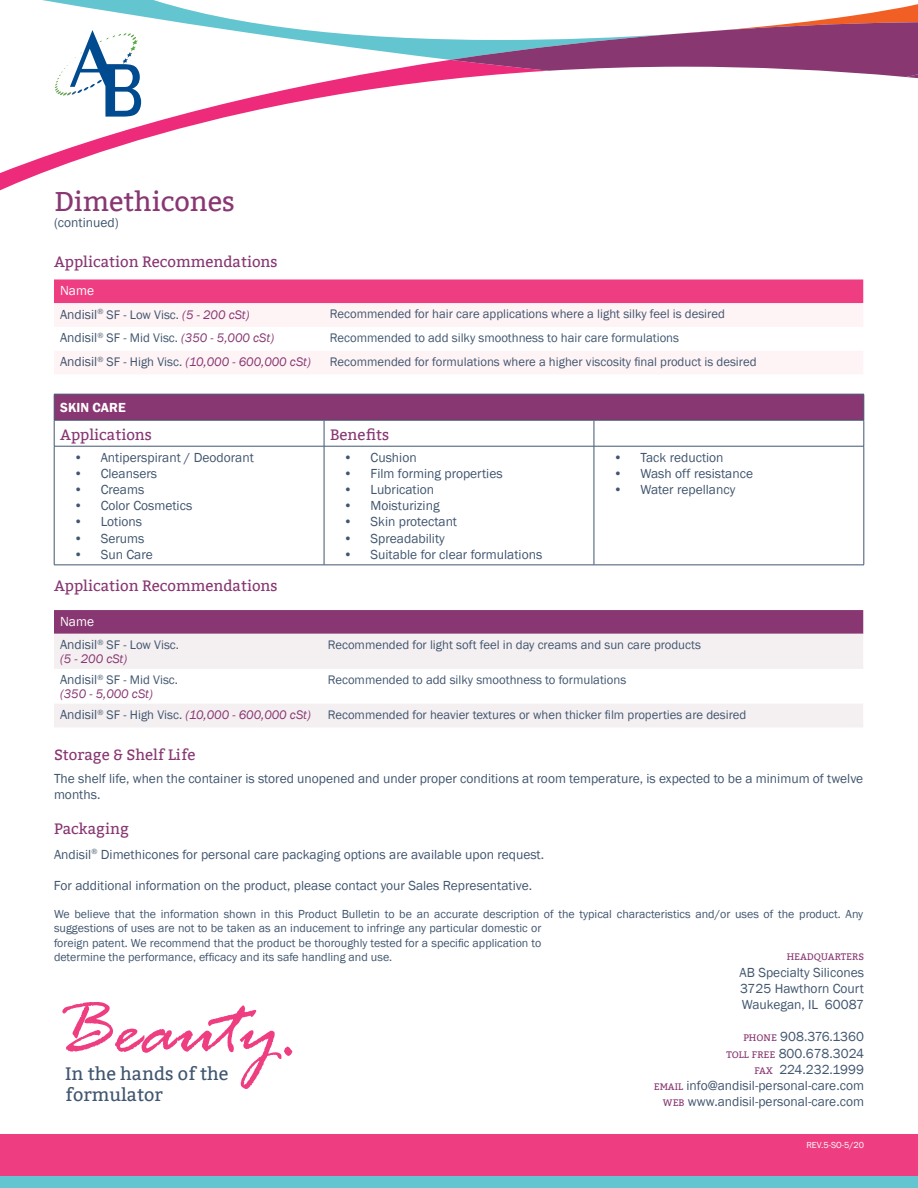
<style>
.page{position:relative;width:918px;height:1188px;background:#fff}
.page>*{position:absolute;margin:0;border:0;box-sizing:border-box;transform-origin:0 0}
.t1{font:italic 84px "Rage";color:#ee3e81}
.t2{font:27px "Bitter";color:#883772}
.t3{font:18px/21.6px "Bitter";color:#41566f}
.t4{font:15px "Bitter";color:#883772}
.t5{font:13.5px/16.2px "Franklin Gothic";color:#41566f;text-align:justify}
.t6{font:13.5px "Franklin Gothic";color:#fff}
.t7{font:600 13.5px "Franklin Gothic";color:#fff}
.t8{font:12.75px/13.5px "Franklin Gothic";color:#41566f}
.t9{font:italic 12.75px/13.5px "Franklin Gothic";color:#883772}
.t10{font:12px/14.4px "Franklin Gothic";color:#41566f}
.t11{font:9.45px "Bitter";color:#883772}
.t12{font:9px "Franklin Gothic";color:#fff}
.s1{font-size:13.5px}
.s2{font-style:italic;color:#883772}
.s3{font-style:normal;font-size:13.5px;color:#41566f}
.s4{font-style:normal;color:#41566f}
.s5{font-family:"Bitter";font-size:9.45px;color:#883772}
</style>
<div class="page">
<svg style="left:0;top:117px;width:226px;height:74px"></svg>
<svg style="left:42px;top:0;width:876px;height:117px"></svg>
<div style="left:0;top:1134px;width:918px;height:42px;background:#ee3e81"></div>
<div style="left:0;top:1176px;width:918px;height:12px;background:#62c5d0"></div>
<div style="left:54px;top:279px;width:809px;height:24px;background:#ee3e81"></div>
<svg style="left:54px;top:303px;width:809px;height:71px;fill:#fef3f5"></svg>
<hr style="left:54px;top:446px;width:270px;height:1px;background:#41566f">
<hr style="left:54px;top:446px;width:1px;height:119px;background:#41566f">
<hr style="left:324px;top:446px;width:270px;height:1px;background:#41566f">
<hr style="left:594px;top:446px;width:270px;height:1px;background:#41566f">
<hr style="left:54px;top:565px;width:270px;height:1px;background:#41566f">
<svg style="left:54px;top:394px;width:811px;height:52px"></svg>
<hr style="left:324px;top:446px;width:1px;height:119px;background:#41566f">
<hr style="left:594px;top:446px;width:1px;height:119px;background:#41566f">
<hr style="left:864px;top:446px;width:1px;height:119px;background:#41566f">
<hr style="left:324px;top:565px;width:270px;height:1px;background:#41566f">
<hr style="left:594px;top:565px;width:270px;height:1px;background:#41566f">
<svg style="left:54px;top:610px;width:809px;height:24px;background:#893a74"></svg>
<svg style="left:54px;top:634px;width:809px;height:93px;fill:#f4eff1"></svg>
<h2 class="t2" style="left:54px;top:186px;width:182px">Dimethicones</h2>
<p class="t5" style="left:54px;top:215px;width:66px">(continued)</p>
<p class="t4" style="left:54px;top:253px;width:225px">Application Recommendations</p>
<p class="t6" style="left:60px;top:282px;width:36px">Name</p>
<p class="t8" style="left:60px;top:308px;width:191px"><span class="s1">Andisil</span><sup>®</sup> SF - Low Visc. <span class="s2">(5 - 200 cSt)</span></p>
<p class="t8" style="left:330px;top:307px;width:396px">Recommended for hair care applications where a light silky feel is desired</p>
<p class="t9" style="left:60px;top:332px;width:216px"><span class="s3">Andisil</span><sup>®</sup> <span class="s4">SF - Mid Visc.</span> (350 - 5,000 cSt)</p>
<p class="t8" style="left:330px;top:331px;width:351px">Recommended to add silky smoothness to hair care formulations</p>
<p class="t9" style="left:60px;top:355px;width:252px"><span class="s3">Andisil</span><sup>®</sup> <span class="s4">SF - High Visc.</span> (10,000 - 600,000 cSt)</p>
<p class="t8" style="left:330px;top:355px;width:428px">Recommended for formulations where a higher viscosity final product is desired</p>
<p class="t7" style="left:60px;top:399px;width:67px">SKIN CARE</p>
<p class="t4" style="left:60px;top:426px;width:93px">Applications</p>
<p class="t4" style="left:330px;top:426px;width:61px">Benefits</p>
<p class="t5" style="left:74px;top:449px;width:182px">• Antiperspirant / Deodorant</p>
<p class="t5" style="left:74px;top:466px;width:85px">• Cleansers</p>
<p class="t5" style="left:74px;top:482px;width:72px">• Creams</p>
<p class="t5" style="left:74px;top:498px;width:120px">• Color Cosmetics</p>
<p class="t5" style="left:74px;top:514px;width:70px">• Lotions</p>
<p class="t5" style="left:74px;top:530px;width:72px">• Serums</p>
<p class="t5" style="left:74px;top:547px;width:81px">• Sun Care</p>
<p class="t5" style="left:344px;top:449px;width:75px">• Cushion</p>
<p class="t5" style="left:344px;top:466px;width:161px">• Film forming properties</p>
<p class="t5" style="left:344px;top:482px;width:92px">• Lubrication</p>
<p class="t5" style="left:344px;top:498px;width:98px">• Moisturizing</p>
<p class="t5" style="left:344px;top:514px;width:115px">• Skin protectant</p>
<p class="t5" style="left:344px;top:530px;width:103px">• Spreadability</p>
<p class="t5" style="left:344px;top:547px;width:200px">• Suitable for clear formulations</p>
<p class="t5" style="left:613px;top:449px;width:112px">• Tack reduction</p>
<p class="t5" style="left:613px;top:466px;width:141px">• Wash off resistance</p>
<p class="t5" style="left:613px;top:482px;width:123px">• Water repellancy</p>
<p class="t4" style="left:54px;top:577px;width:225px">Application Recommendations</p>
<p class="t6" style="left:60px;top:613px;width:36px">Name</p>
<p class="t8" style="left:60px;top:639px;width:121px"><span class="s1">Andisil</span><sup>®</sup> SF - Low Visc. <span class="s2">(5 - 200 cSt)</span></p>
<p class="t8" style="left:328px;top:638px;width:375px">Recommended for light soft feel in day creams and sun care products</p>
<p class="t9" style="left:60px;top:673px;width:120px"><span class="s3">Andisil</span><sup>®</sup> <span class="s4">SF - Mid Visc. </span>(350 - 5,000 cSt)</p>
<p class="t8" style="left:328px;top:673px;width:300px">Recommended to add silky smoothness to formulations</p>
<p class="t9" style="left:60px;top:708px;width:252px"><span class="s3">Andisil</span><sup>®</sup> <span class="s4">SF - High Visc.</span> (10,000 - 600,000 cSt)</p>
<p class="t8" style="left:328px;top:708px;width:420px">Recommended for heavier textures or when thicker film properties are desired</p>
<p class="t4" style="left:54px;top:746px;width:143px">Storage &amp; Shelf Life</p>
<p class="t5" style="left:54px;top:770px;width:811px">The shelf life, when the container is stored unopened and under proper conditions at room temperature, is expected to be a minimum of twelve months.</p>
<p class="t4" style="left:54px;top:820px;width:76px">Packaging</p>
<p class="t5" style="left:54px;top:846px;width:492px">Andisil<sup>®</sup> Dimethicones for personal care packaging options are available upon request.</p>
<p class="t5" style="left:54px;top:878px;width:480px">For additional information on the product, please contact your Sales Representative.</p>
<p class="t10" style="left:54px;top:907px;width:811px">We believe that the information shown in this Product Bulletin to be an accurate description of the typical characteristics and/or uses of the product. Any suggestions of uses are not to be taken as an inducement to infringe any particular domestic or<br>foreign patent. We recommend that the product be thoroughly tested for a specific application to<br>determine the performance, efficacy and its safe handling and use.</p>
<p class="t11" style="left:787px;top:951px;width:79px">HEADQUARTERS</p>
<p class="t5" style="left:740px;top:964px;width:126px">AB Specialty Silicones 3725 Hawthorn Court Waukegan, IL 60087</p>
<p class="t5" style="left:654px;top:1029px;width:212px;text-align:right"><span class="s5">PHONE</span> 908.376.1360<br><span class="s5">TOLL FREE</span> 800.678.3024<br><span class="s5">FAX</span> 224.232.1999<br><span class="s5">EMAIL</span> info@andisil-personal-care.com<br><span class="s5">WEB</span> www.andisil-personal-care.com</p>
<p class="t12" style="left:806px;top:1139px;width:59px">REV.5-SO-5/20</p>
<h1 class="t1" style="left:55px;top:984px;width:247px">Beauty.</h1>
<h3 class="t3" style="left:65px;top:1063px;width:165px">In the hands of the formulator</h3>
</div>
